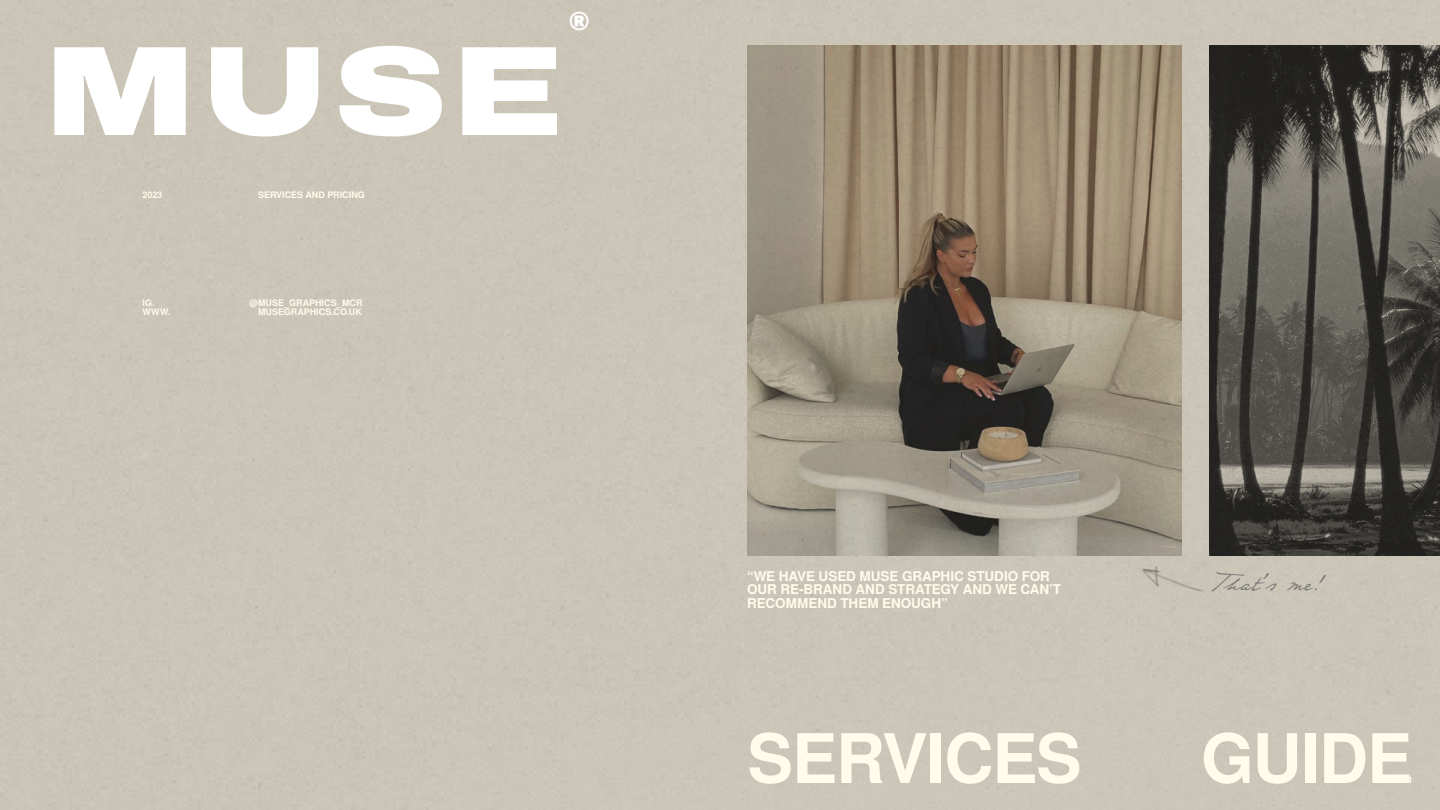
<style>
.page{position:relative;width:1440px;height:810px;background:#cbc5b7}
.page>*{position:absolute;margin:0;border:0;box-sizing:border-box;transform-origin:0 0}
.t1{font:900 127.5px "Archivo Expanded";color:#fff}
.t2{font:700 68.32px "Te X Gyre Heros";letter-spacing:-.02em;color:#fffceb}
.t3{font:30px "Tesla";color:#777}
.t4{font:900 26.25px "Archivo Expanded";color:#fff}
.t5{font:700 13.5px/13.5px "Te X Gyre Heros";letter-spacing:-.005em;color:#fffceb}
.t6{font:700 9px "Te X Gyre Heros";color:#fffceb}
</style>
<div class="page">
<img style="left:747px;top:45px;width:435px;height:510px">
<img style="left:1209px;top:45px;width:231px;height:510px">
<img style="left:1127px;top:554px;width:76px;height:38px">
<h1 class="t1" style="left:45px;top:-4px;width:519px">MUSE</h1>
<h3 class="t4" style="left:569px;top:1px;width:22px">®</h3>
<p class="t6" style="left:142px;top:188px;width:21px">2023</p>
<p class="t6" style="left:258px;top:188px;width:108px">SERVICES AND PRICING</p>
<p class="t6" style="left:143px;top:296px;width:14px">IG.</p>
<p class="t6" style="left:249px;top:296px;width:115px">@MUSE_GRAPHICS_MCR</p>
<p class="t6" style="left:143px;top:305px;width:29px">WWW.</p>
<p class="t6" style="left:258px;top:305px;width:105px">MUSEGRAPHICS.CO.UK</p>
<p class="t5" style="left:747px;top:568px;width:316px">“WE HAVE USED MUSE GRAPHIC STUDIO FOR<br>OUR RE-BRAND AND STRATEGY AND WE CAN’T<br>RECOMMEND THEM ENOUGH”</p>
<h3 class="t3" style="left:1209px;top:562px;width:117px">That’s me!</h3>
<h2 class="t2" style="left:747px;top:706px;width:336px">SERVICES</h2>
<h2 class="t2" style="left:1201px;top:706px;width:213px">GUIDE</h2>
<p class="t6" style="left:1408px;top:773px;width:7px">1</p>
</div>
